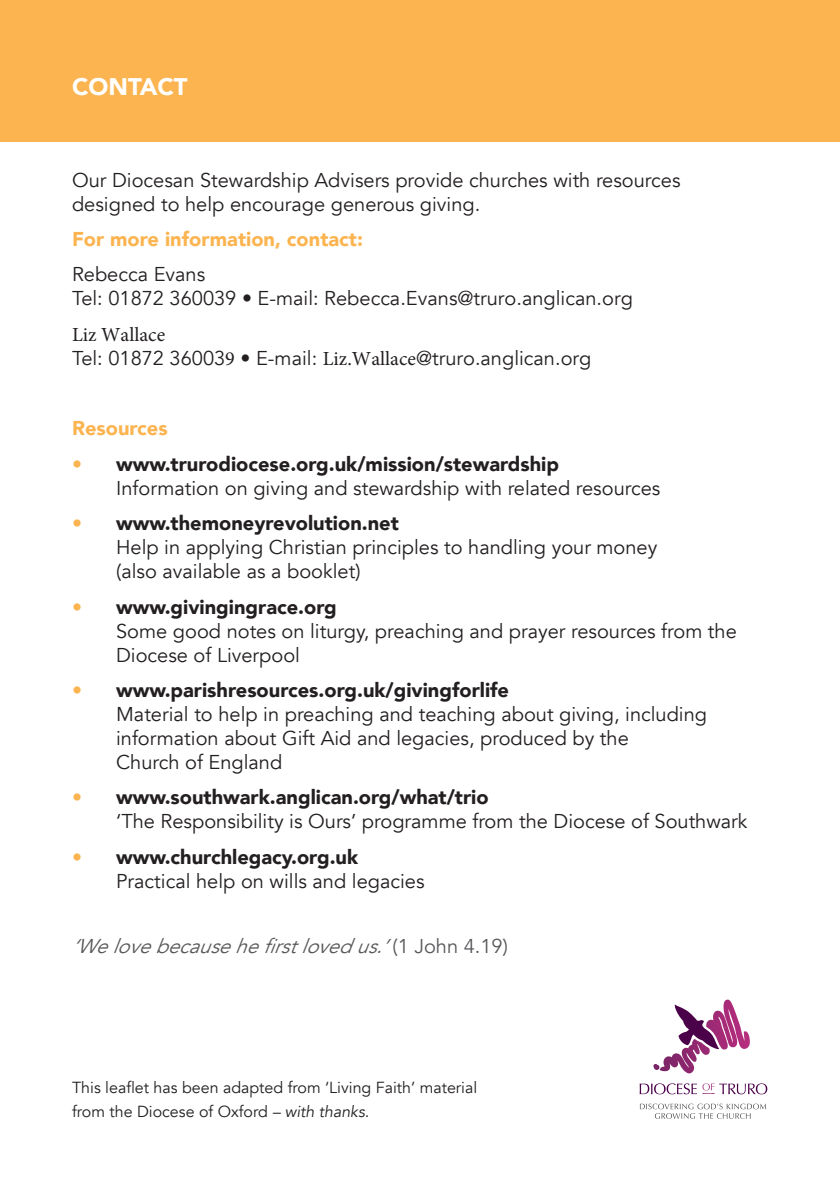
<style>
.page{position:relative;width:840px;height:1191px;background:#fff}
.page>*{position:absolute;margin:0;border:0;box-sizing:border-box;transform-origin:0 0}
.t1{font:900 24px "Avenir";color:#fff}
.t2{font:20px/24px "Avenir";color:#231f20}
.t3{font:italic 20px "Avenir";color:#57585a}
.t4{font:900 20px "Avenir";color:#fbb450}
.t5{font:20px "Minion Pro";color:#231f20}
.t6{font:16px/24px "Avenir";color:#231f20}
.s1{font-family:"Minion Pro"}
.s2{color:#fbb450}
.s3{font-weight:900}
.s4{font-style:normal}
.s5{font-style:italic}
</style>
<div class="page">
<div style="left:0;top:0;width:839px;height:142px;background:#fbb450"></div>
<svg style="left:639px;top:1083px;width:57px;height:11px"></svg>
<svg style="left:702px;top:1083px;width:64px;height:11px"></svg>
<svg style="left:639px;top:1103px;width:126px;height:15px"></svg>
<svg style="left:674px;top:999px;width:62px;height:50px"></svg>
<p class="t1" style="left:72px;top:66px;width:117px">CONTACT</p>
<p class="t2" style="left:72px;top:168px;width:609px">Our Diocesan Stewardship Advisers provide churches with resources designed to help encourage generous giving.</p>
<p class="t4" style="left:72px;top:222px;width:292px">For more information, contact:</p>
<p class="t2" style="left:72px;top:263px;width:562px">Rebecca Evans<br>Tel: 01872 360039 • E-mail: Rebecca.Evans@truro.anglican.org</p>
<p class="t5" style="left:72px;top:321px;width:95px">Liz Wallace</p>
<p class="t2" style="left:72px;top:346px;width:520px">Tel: 01872 36003<span class="s1">9</span> • E-mail: <span class="s1">Liz.Wallace</span>@truro.anglican.org</p>
<p class="t4" style="left:72px;top:411px;width:97px">Resources</p>
<p class="t2" style="left:116px;top:452px;width:545px;text-indent:-44px"><span class="s2">•</span> <span class="s3">www.trurodiocese.org.uk/mission/stewardship<br></span>Information on giving and stewardship with related resources</p>
<p class="t2" style="left:116px;top:511px;width:542px;text-indent:-44px"><span class="s2">•</span> <span class="s3">www.themoneyrevolution.net<br></span>Help in applying Christian principles to handling your money (also available as a booklet)</p>
<p class="t2" style="left:116px;top:595px;width:622px;text-indent:-44px"><span class="s2">•</span> <span class="s3">www.givingingrace.org<br></span>Some good notes on liturgy, preaching and prayer resources from the<br>Diocese of Liverpool</p>
<p class="t2" style="left:116px;top:678px;width:592px;text-indent:-44px"><span class="s2">•</span> <span class="s3">www.parishresources.org.uk/givingforlife<br></span>Material to help in preaching and teaching about giving, including information about Gift Aid and legacies, produced by the<br>Church of England</p>
<p class="t2" style="left:116px;top:785px;width:632px;text-indent:-44px"><span class="s2">•</span> <span class="s3">www.southwark.anglican.org/what/trio<br></span>‘The Responsibility is Ours’ programme from the Diocese of Southwark</p>
<p class="t2" style="left:116px;top:845px;width:310px;text-indent:-44px"><span class="s2">•</span> <span class="s3">www.churchlegacy.org.uk<br></span>Practical help on wills and legacies</p>
<p class="t3" style="left:72px;top:934px;width:437px">‘Welovebecausehefirstloved us.’<span class="s4">( 1 J o h n 4 . 1 9 )</span></p>
<p class="t6" style="left:72px;top:1075px;width:406px">This leaflet has been adapted from ‘Living Faith’ material from the Diocese of Oxford <span class="s5">– with thanks.</span></p>
</div>
